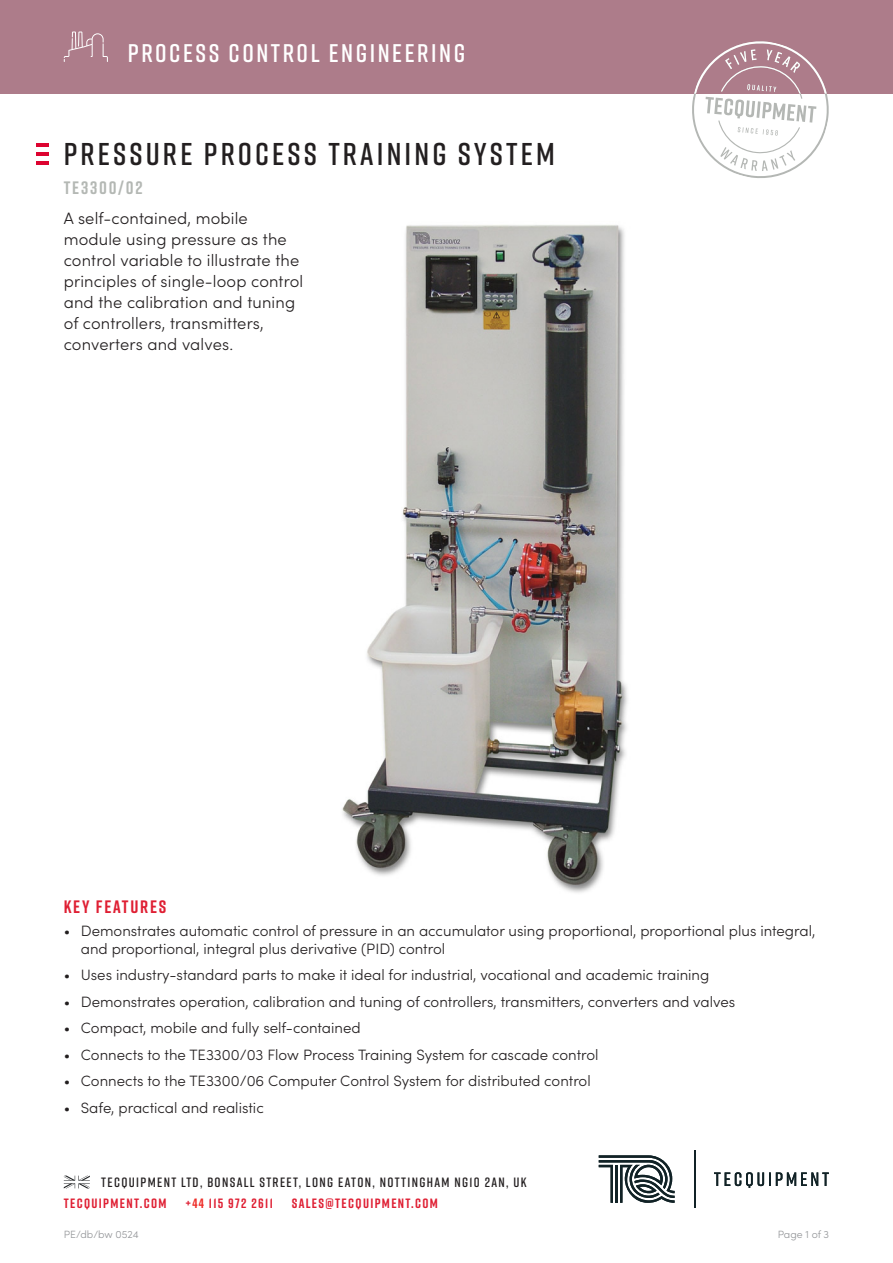
<style>
.page{position:relative;width:893px;height:1263px;background:#fff}
.page>*{position:absolute;margin:0;border:0;box-sizing:border-box;transform-origin:0 0}
.Product_name{font:600 31.5px "Rift";letter-spacing:.1em;color:#231f20}
.t1{font:600 25.5px "Rift";letter-spacing:.1em;color:#fff}
.Main_heading{font:700 18px "Rift";letter-spacing:.1em;color:#df1f33}
.t2{font:700 18px "Rift";letter-spacing:.1em;color:#b4b8b4}
.Product_description{font:300 16.5px/21px "Sofia Pro";letter-spacing:.01em;color:#231f20}
.Large_bullet_points{font:300 15px/18px "Sofia Pro";color:#231f20}
.t3{font:600 13.5px "Rift";letter-spacing:.1em;color:#231f20}
.t4{font:700 13.5px "Rift";letter-spacing:.1em;color:#df1f33}
.t5{font:300 10.5px "Sofia Pro";color:#939598}
.s1{color:#ee2d28}
</style>
<div class="page">
<svg style="left:599px;top:1155px;width:76px;height:48px"></svg>
<svg style="left:714px;top:1172px;width:115px;height:16px"></svg>
<hr style="left:694px;top:1150px;width:1px;height:58px;background:#112226">
<svg style="left:64px;top:1175px;width:26px;height:13px"></svg>
<img style="left:342px;top:225px;width:286px;height:668px">
<div style="left:0;top:0;width:893px;height:94px;background:#ad7c8a"></div>
<svg style="left:64px;top:32px;width:44px;height:30px"></svg>
<svg style="left:692px;top:41px;width:137px;height:137px"></svg>
<svg style="left:36px;top:143px;width:13px;height:3px"></svg>
<svg style="left:36px;top:152px;width:13px;height:3px"></svg>
<hr style="left:36px;top:161px;width:13px;height:4px;background:#dd0330">
<p class="t1" style="left:128px;top:35px;width:339px">PROCESS CONTROL ENGINEERING</p>
<p class="Product_name" style="left:64px;top:131px;width:492px">PRESSURE PROCESS TRAINING SYSTEM</p>
<p class="t2" style="left:64px;top:175px;width:80px">TE3300/02</p>
<p class="Product_description" style="left:64px;top:207px;width:241px">A self-contained, mobile module using pressure as the control variable to illustrate the principles of single-loop control and the calibration and tuning of controllers, transmitters, converters and valves.</p>
<p class="Main_heading" style="left:64px;top:894px;width:104px">KEY FEATURES</p>
<p class="Large_bullet_points" style="left:81px;top:920px;width:736px;text-indent:-17px">• Demonstrates automatic control of pressure in an accumulator using proportional, proportional plus integral, and proportional, integral plus derivative (PID) control</p>
<p class="Large_bullet_points" style="left:64px;top:965px;width:647px">• Uses industry-standard parts to make it ideal for industrial, vocational and academic training</p>
<p class="Large_bullet_points" style="left:64px;top:991px;width:673px">• Demonstrates operation, calibration and tuning of controllers, transmitters, converters and valves</p>
<p class="Large_bullet_points" style="left:64px;top:1018px;width:298px">• Compact, mobile and fully self-contained</p>
<p class="Large_bullet_points" style="left:64px;top:1045px;width:536px">• Connects to the TE3300/03 Flow Process Training System for cascade control</p>
<p class="Large_bullet_points" style="left:64px;top:1071px;width:528px">• Connects to the TE3300/06 Computer Control System for distributed control</p>
<p class="Large_bullet_points" style="left:64px;top:1098px;width:202px">• Safe, practical and realistic</p>
<p class="t3" style="left:101px;top:1172px;width:427px">TECQUIPMENT LTD, BONSALL STREET, LONG EATON, NOTTINGHAM NG10 2AN, UK</p>
<p class="t4" style="left:64px;top:1193px;width:104px">TECQUIPMENT.COM</p>
<p class="t4" style="left:185px;top:1193px;width:89px">+<span class="s1">44</span> 115 972 2611</p>
<p class="t4" style="left:292px;top:1193px;width:148px">SALES@TECQUIPMENT.COM</p>
<p class="t5" style="left:64px;top:1227px;width:76px">PE/db/bw 0524</p>
<p class="t5" style="left:778px;top:1227px;width:53px">Page 1 of 3</p>
</div>
